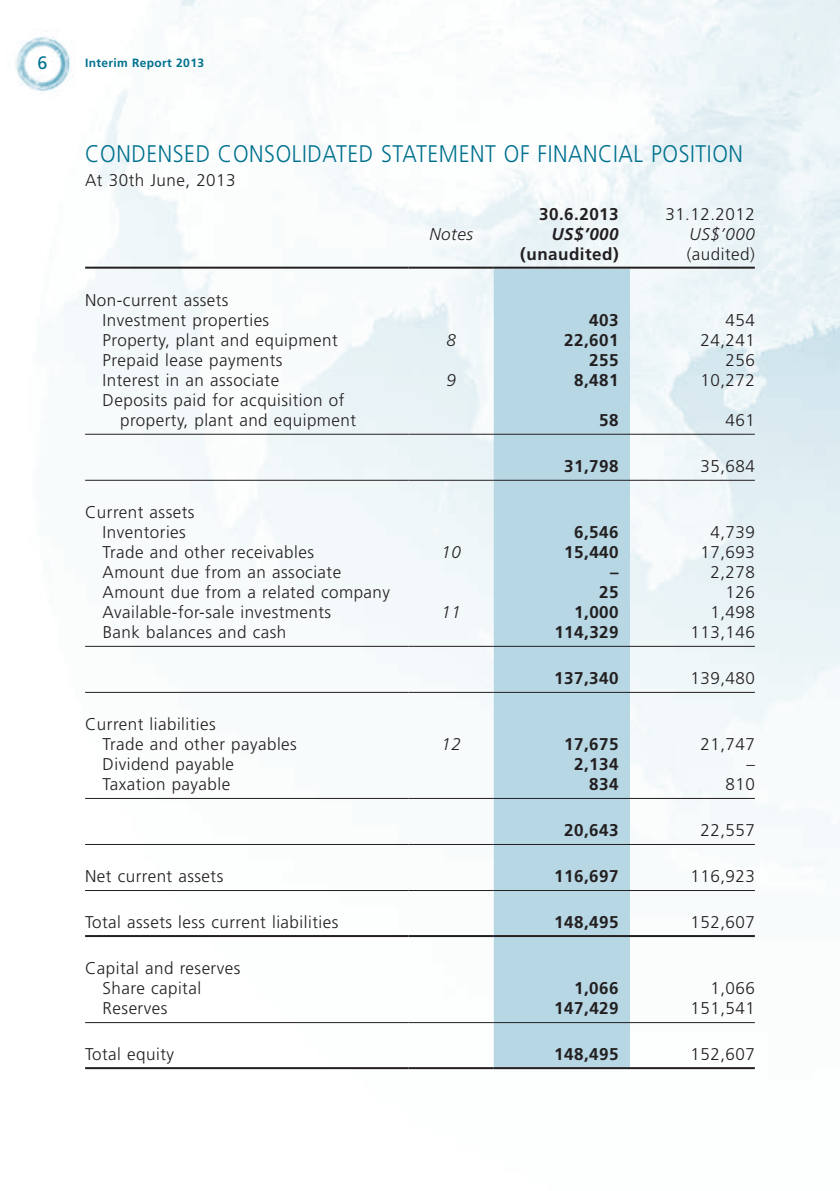
<style>
.page{position:relative;width:840px;height:1191px;background:#fff}
.page>*{position:absolute;margin:0;border:0;box-sizing:border-box;transform-origin:0 0}
.t1{font:300 24px "Frutiger LT Std";letter-spacing:.03em;color:#00718e;scale:.9 1}
.t2{font:18px "Frutiger LT Std";color:#00718e}
.t3{font:300 17px/20px "Frutiger LT Std";letter-spacing:.03em;color:#231f20}
.t4{font:700 17px "Frutiger LT Std";letter-spacing:.03em;color:#231f20}
.t5{font:italic 300 17px "Frutiger LT Std";letter-spacing:.03em;color:#231f20}
.t6{font:italic 700 17px "Frutiger LT Std";color:#231f20}
.t7{font:700 12px "Frutiger LT Std";letter-spacing:.03em;color:#00718e}
</style>
<div class="page">
<img style="left:15px;top:0;width:824px;height:1070px">
<div style="left:493px;top:269px;width:136px;height:798px;background:#b7d7e4"></div>
<hr style="left:85px;top:267px;width:323px;height:2px;background:#231f20">
<hr style="left:408px;top:267px;width:85px;height:2px;background:#231f20">
<hr style="left:493px;top:267px;width:136px;height:2px;background:#231f20">
<hr style="left:629px;top:267px;width:125px;height:2px;background:#231f20">
<hr style="left:85px;top:434px;width:323px;height:1px;background:#231f20">
<hr style="left:408px;top:434px;width:85px;height:1px;background:#231f20">
<hr style="left:493px;top:434px;width:136px;height:1px;background:#231f20">
<hr style="left:629px;top:434px;width:125px;height:1px;background:#231f20">
<hr style="left:85px;top:480px;width:323px;height:1px;background:#231f20">
<hr style="left:408px;top:480px;width:85px;height:1px;background:#231f20">
<hr style="left:493px;top:480px;width:136px;height:1px;background:#231f20">
<hr style="left:629px;top:480px;width:125px;height:1px;background:#231f20">
<hr style="left:85px;top:646px;width:323px;height:1px;background:#231f20">
<hr style="left:408px;top:646px;width:85px;height:1px;background:#231f20">
<hr style="left:493px;top:646px;width:136px;height:1px;background:#231f20">
<hr style="left:629px;top:646px;width:125px;height:1px;background:#231f20">
<hr style="left:85px;top:692px;width:323px;height:1px;background:#231f20">
<hr style="left:408px;top:692px;width:85px;height:1px;background:#231f20">
<hr style="left:493px;top:692px;width:136px;height:1px;background:#231f20">
<hr style="left:629px;top:692px;width:125px;height:1px;background:#231f20">
<hr style="left:85px;top:798px;width:323px;height:1px;background:#231f20">
<hr style="left:408px;top:798px;width:85px;height:1px;background:#231f20">
<hr style="left:493px;top:798px;width:136px;height:1px;background:#231f20">
<hr style="left:629px;top:798px;width:125px;height:1px;background:#231f20">
<hr style="left:85px;top:844px;width:323px;height:1px;background:#231f20">
<hr style="left:408px;top:844px;width:85px;height:1px;background:#231f20">
<hr style="left:493px;top:844px;width:136px;height:1px;background:#231f20">
<hr style="left:629px;top:844px;width:125px;height:1px;background:#231f20">
<hr style="left:85px;top:890px;width:323px;height:1px;background:#231f20">
<hr style="left:408px;top:890px;width:85px;height:1px;background:#231f20">
<hr style="left:493px;top:890px;width:136px;height:1px;background:#231f20">
<hr style="left:629px;top:890px;width:125px;height:1px;background:#231f20">
<hr style="left:85px;top:935px;width:323px;height:2px;background:#231f20">
<hr style="left:408px;top:935px;width:85px;height:2px;background:#231f20">
<hr style="left:493px;top:935px;width:136px;height:2px;background:#231f20">
<hr style="left:629px;top:935px;width:125px;height:2px;background:#231f20">
<hr style="left:85px;top:1022px;width:323px;height:1px;background:#231f20">
<hr style="left:408px;top:1022px;width:85px;height:1px;background:#231f20">
<hr style="left:493px;top:1022px;width:136px;height:1px;background:#231f20">
<hr style="left:629px;top:1022px;width:125px;height:1px;background:#231f20">
<hr style="left:85px;top:1067px;width:323px;height:2px;background:#231f20">
<hr style="left:408px;top:1067px;width:85px;height:2px;background:#231f20">
<hr style="left:493px;top:1067px;width:136px;height:2px;background:#231f20">
<hr style="left:629px;top:1067px;width:125px;height:2px;background:#231f20">
<p class="t2" style="left:38px;top:53px;width:12px">6</p>
<p class="t7" style="left:85px;top:56px;width:120px">Interim Report 2013</p>
<h1 class="t1" style="left:85px;top:140px;width:732px">CONDENSED CONSOLIDATED STATEMENT OF FINANCIAL POSITION</h1>
<p class="t3" style="left:85px;top:170px;width:152px">At 30th June, 2013</p>
<p class="t4" style="left:539px;top:204px;width:81px">30.6.2013</p>
<p class="t3" style="left:665px;top:204px;width:91px">31.12.2012</p>
<p class="t5" style="left:429px;top:224px;width:45px">Notes</p>
<p class="t6" style="left:551px;top:224px;width:69px">US$’000</p>
<p class="t5" style="left:689px;top:224px;width:67px">US$’000</p>
<p class="t4" style="left:520px;top:244px;width:100px">(unaudited)</p>
<p class="t3" style="left:686px;top:244px;width:70px">(audited)</p>
<p class="t3" style="left:103px;top:290px;width:168px;text-indent:-17px">Non-current assets<br>Investment properties</p>
<p class="t4" style="left:589px;top:310px;width:31px">403</p>
<p class="t3" style="left:725px;top:310px;width:31px">454</p>
<p class="t3" style="left:103px;top:330px;width:236px">Property, plant and equipment</p>
<p class="t5" style="left:446px;top:330px;width:11px">8</p>
<p class="t4" style="left:564px;top:330px;width:56px">22,601</p>
<p class="t3" style="left:700px;top:330px;width:56px">24,241</p>
<p class="t3" style="left:103px;top:350px;width:181px">Prepaid lease payments</p>
<p class="t4" style="left:589px;top:350px;width:31px">255</p>
<p class="t3" style="left:725px;top:350px;width:31px">256</p>
<p class="t3" style="left:103px;top:370px;width:178px">Interest in an associate</p>
<p class="t5" style="left:446px;top:370px;width:11px">9</p>
<p class="t4" style="left:574px;top:370px;width:46px">8,481</p>
<p class="t3" style="left:700px;top:370px;width:56px">10,272</p>
<p class="t3" style="left:120px;top:390px;width:237px;text-indent:-17px">Deposits paid for acquisition of property, plant and equipment</p>
<p class="t4" style="left:599px;top:410px;width:21px">58</p>
<p class="t3" style="left:725px;top:410px;width:31px">461</p>
<p class="t4" style="left:564px;top:456px;width:56px">31,798</p>
<p class="t3" style="left:700px;top:456px;width:56px">35,684</p>
<p class="t3" style="left:85px;top:502px;width:111px;text-align:center">Current assets<br>Inventories</p>
<p class="t4" style="left:574px;top:522px;width:46px">6,546</p>
<p class="t3" style="left:710px;top:522px;width:46px">4,739</p>
<p class="t3" style="left:103px;top:542px;width:213px">Trade and other receivables</p>
<p class="t5" style="left:441px;top:542px;width:21px">10</p>
<p class="t4" style="left:564px;top:542px;width:56px">15,440</p>
<p class="t3" style="left:700px;top:542px;width:56px">17,693</p>
<p class="t3" style="left:103px;top:562px;width:240px">Amount due from an associate</p>
<p class="t4" style="left:609px;top:562px;width:10px">–</p>
<p class="t3" style="left:710px;top:562px;width:46px">2,278</p>
<p class="t3" style="left:103px;top:582px;width:289px">Amount due from a related company</p>
<p class="t4" style="left:599px;top:582px;width:21px">25</p>
<p class="t3" style="left:725px;top:582px;width:31px">126</p>
<p class="t3" style="left:103px;top:602px;width:230px">Available-for-sale investments</p>
<p class="t5" style="left:441px;top:602px;width:21px">11</p>
<p class="t4" style="left:574px;top:602px;width:46px">1,000</p>
<p class="t3" style="left:710px;top:602px;width:46px">1,498</p>
<p class="t3" style="left:103px;top:622px;width:185px">Bank balances and cash</p>
<p class="t4" style="left:554px;top:622px;width:66px">114,329</p>
<p class="t3" style="left:690px;top:622px;width:66px">113,146</p>
<p class="t4" style="left:554px;top:668px;width:66px">137,340</p>
<p class="t3" style="left:690px;top:668px;width:66px">139,480</p>
<p class="t3" style="left:103px;top:714px;width:196px;text-indent:-17px">Current liabilities<br>Trade and other payables</p>
<p class="t5" style="left:441px;top:734px;width:21px">12</p>
<p class="t4" style="left:564px;top:734px;width:56px">17,675</p>
<p class="t3" style="left:700px;top:734px;width:56px">21,747</p>
<p class="t3" style="left:103px;top:754px;width:133px">Dividend payable</p>
<p class="t4" style="left:574px;top:754px;width:46px">2,134</p>
<p class="t3" style="left:746px;top:754px;width:10px">–</p>
<p class="t3" style="left:103px;top:774px;width:129px">Taxation payable</p>
<p class="t4" style="left:589px;top:774px;width:31px">834</p>
<p class="t3" style="left:725px;top:774px;width:31px">810</p>
<p class="t4" style="left:564px;top:820px;width:56px">20,643</p>
<p class="t3" style="left:700px;top:820px;width:56px">22,557</p>
<p class="t3" style="left:85px;top:866px;width:140px">Net current assets</p>
<p class="t4" style="left:554px;top:866px;width:66px">116,697</p>
<p class="t3" style="left:690px;top:866px;width:66px">116,923</p>
<p class="t3" style="left:85px;top:912px;width:254px">Total assets less current liabilities</p>
<p class="t4" style="left:554px;top:912px;width:66px">148,495</p>
<p class="t3" style="left:690px;top:912px;width:66px">152,607</p>
<p class="t3" style="left:103px;top:958px;width:139px;text-indent:-17px">Capital and reserves<br>Share capital</p>
<p class="t4" style="left:574px;top:978px;width:46px">1,066</p>
<p class="t3" style="left:710px;top:978px;width:46px">1,066</p>
<p class="t3" style="left:103px;top:998px;width:66px">Reserves</p>
<p class="t4" style="left:554px;top:998px;width:66px">147,429</p>
<p class="t3" style="left:690px;top:998px;width:66px">151,541</p>
<p class="t3" style="left:85px;top:1044px;width:90px">Total equity</p>
<p class="t4" style="left:554px;top:1044px;width:66px">148,495</p>
<p class="t3" style="left:690px;top:1044px;width:66px">152,607</p>
</div>
